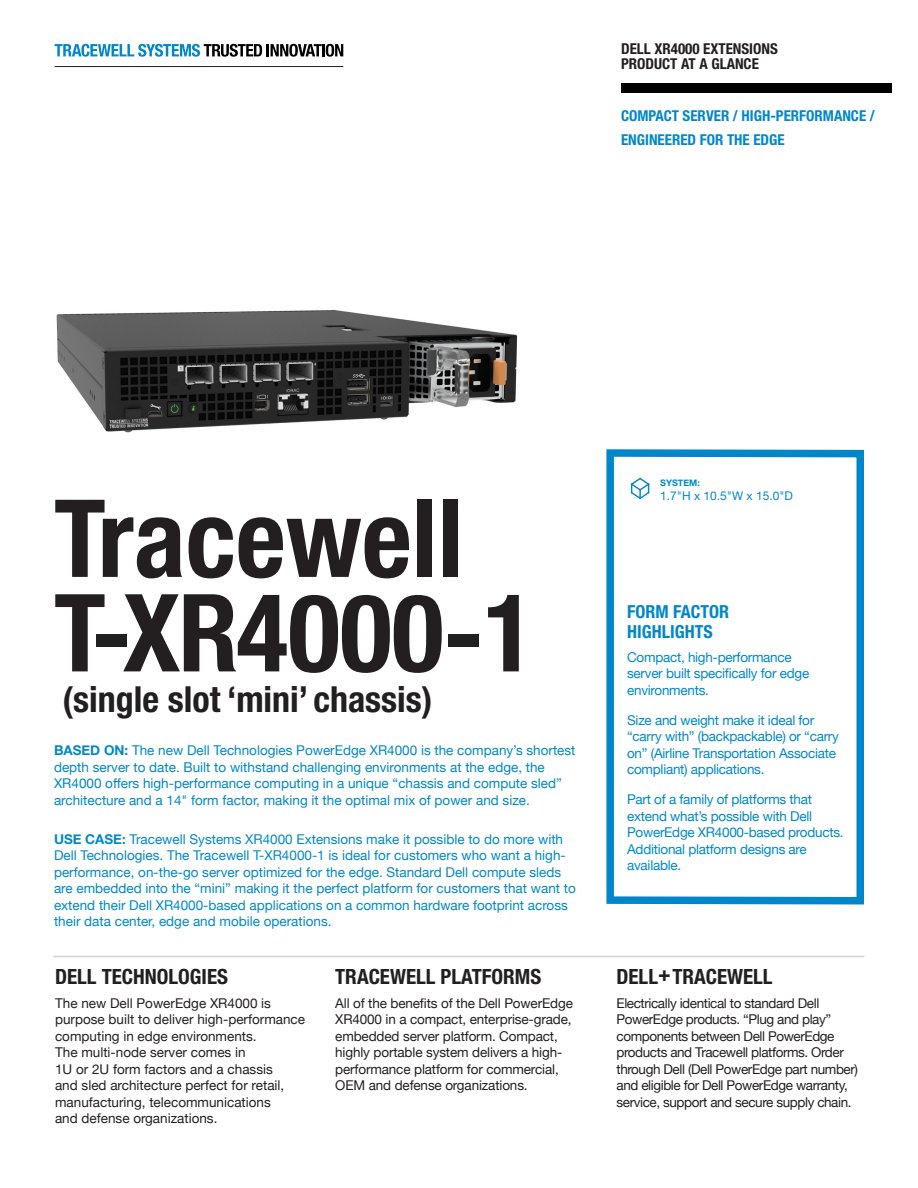
<style>
.page{position:relative;width:918px;height:1188px;background:#fff}
.page>*{position:absolute;margin:0;border:0;box-sizing:border-box;transform-origin:0 0}
.t1{font:700 condensed 108px/94.5px "Helvetica Neue LT Std";color:#231f20}
.t2{font:700 condensed 36px "Helvetica Neue LT Std";color:#231f20}
.t3{font:700 condensed 21px "Helvetica Neue LT Std";color:#231f20}
.t4{font:700 condensed 18px/19.5px "Helvetica Neue LT Std";color:#0087cb}
.t5{font:700 condensed 15px/24px "Helvetica Neue LT Std";color:#0087cb}
.t6{font:700 condensed 15px/15px "Helvetica Neue LT Std";color:#231f20}
.t7{font:13.5px/16.5px "Helvetica Neue";color:#0087cb}
.t8{font:13.5px/16.5px "Helvetica Neue";letter-spacing:-.01em;color:#231f20}
.t9{font:13.5px/16.5px "Helvetica Neue";letter-spacing:-.02em;color:#0087cb}
.t10{font:13.5px/16.5px "Helvetica Neue";letter-spacing:-.03em;color:#231f20}
.t11{font:12px "Helvetica Neue";color:#0087cb}
.t12{font:700 9px "Helvetica Neue";color:#0087cb}
.s1{font-weight:700}
</style>
<div class="page">
<div style="left:621px;top:83px;width:271px;height:10px;background:#000"></div>
<svg style="left:606px;top:449px;width:258px;height:456px"></svg>
<hr style="left:54px;top:956px;width:810px;height:1px;background:#d1d2d4">
<svg style="left:631px;top:478px;width:18px;height:21px"></svg>
<img style="left:56px;top:310px;width:462px;height:123px">
<svg style="left:55px;top:44px;width:288px;height:13px"></svg>
<hr style="left:55px;top:66px;width:288px;height:1px;background:#231f20">
<p class="t6" style="left:621px;top:41px;width:158px">DELL XR4000 EXTENSIONS<br>PRODUCT AT A GLANCE</p>
<p class="t5" style="left:621px;top:103px;width:255px">COMPACT SERVER / HIGH-PERFORMANCE /<br>ENGINEERED FOR THE EDGE</p>
<p class="t1" style="left:54px;top:490px;width:483px">Tracewell<br>T-XR4000-1</p>
<p class="t2" style="left:63px;top:677px;width:371px">(single slot ‘mini’ chassis)</p>
<p class="t7" style="left:54px;top:743px;width:523px"><span class="s1">BASED ON:</span> The new Dell Technologies PowerEdge XR4000 is the company’s shortest depth server to date. Built to withstand challenging environments at the edge, the XR4000 offers high-performance computing in a unique “chassis and compute sled” architecture and a 14" form factor, making it the optimal mix of power and size.</p>
<p class="t7" style="left:54px;top:832px;width:523px"><span class="s1">USE CASE:</span> Tracewell Systems XR4000 Extensions make it possible to do more with Dell Technologies. The Tracewell T-XR4000-1 is ideal for customers who want a high&shy;performance, on-the-go server optimized for the edge. Standard Dell compute sleds are embedded into the “mini” making it the perfect platform for customers that want to extend their Dell XR4000-based applications on a common hardware footprint across their data center, edge and mobile operations.</p>
<p class="t3" style="left:55px;top:964px;width:174px">DELL TECHNOLOGIES</p>
<p class="t8" style="left:55px;top:995px;width:252px">The new Dell PowerEdge XR4000 is purpose built to deliver high-performance computing in edge environments.<br>The multi-node server comes in<br>1U or 2U form factors and a chassis<br>and sled architecture perfect for retail, manufacturing, telecommunications<br>and defense organizations.</p>
<p class="t3" style="left:335px;top:964px;width:208px">TRACEWELL PLATFORMS</p>
<p class="t8" style="left:335px;top:995px;width:239px">All of the benefits of the Dell PowerEdge XR4000 in a compact, enterprise-grade, embedded server platform. Compact, highly portable system delivers a high&shy;performance platform for commercial, OEM and defense organizations.</p>
<p class="t12" style="left:660px;top:476px;width:41px">SYSTEM:</p>
<p class="t11" style="left:660px;top:487px;width:134px">1.7"H x 10.5"W x 15.0"D</p>
<p class="t4" style="left:627px;top:602px;width:103px">FORM FACTOR<br>HIGHLIGHTS</p>
<p class="t9" style="left:627px;top:650px;width:184px">Compact, high-performance server built specifically for edge environments.</p>
<p class="t9" style="left:627px;top:713px;width:213px">Size and weight make it ideal for “carry with” (backpackable) or “carry on” (Airline Transportation Associate compliant) applications.</p>
<p class="t9" style="left:627px;top:792px;width:218px">Part of a family of platforms that extend what’s possible with Dell<br>PowerEdge XR4000-based products.<br>Additional platform designs are available.</p>
<p class="t3" style="left:616px;top:964px;width:158px">DELL+TRACEWELL</p>
<p class="t10" style="left:616px;top:995px;width:243px">Electrically identical to standard Dell PowerEdge products. “Plug and play” components between Dell PowerEdge products and Tracewell platforms. Order through Dell (Dell PowerEdge part number) and eligible for Dell PowerEdge warranty, service, support and secure supply chain.</p>
</div>
